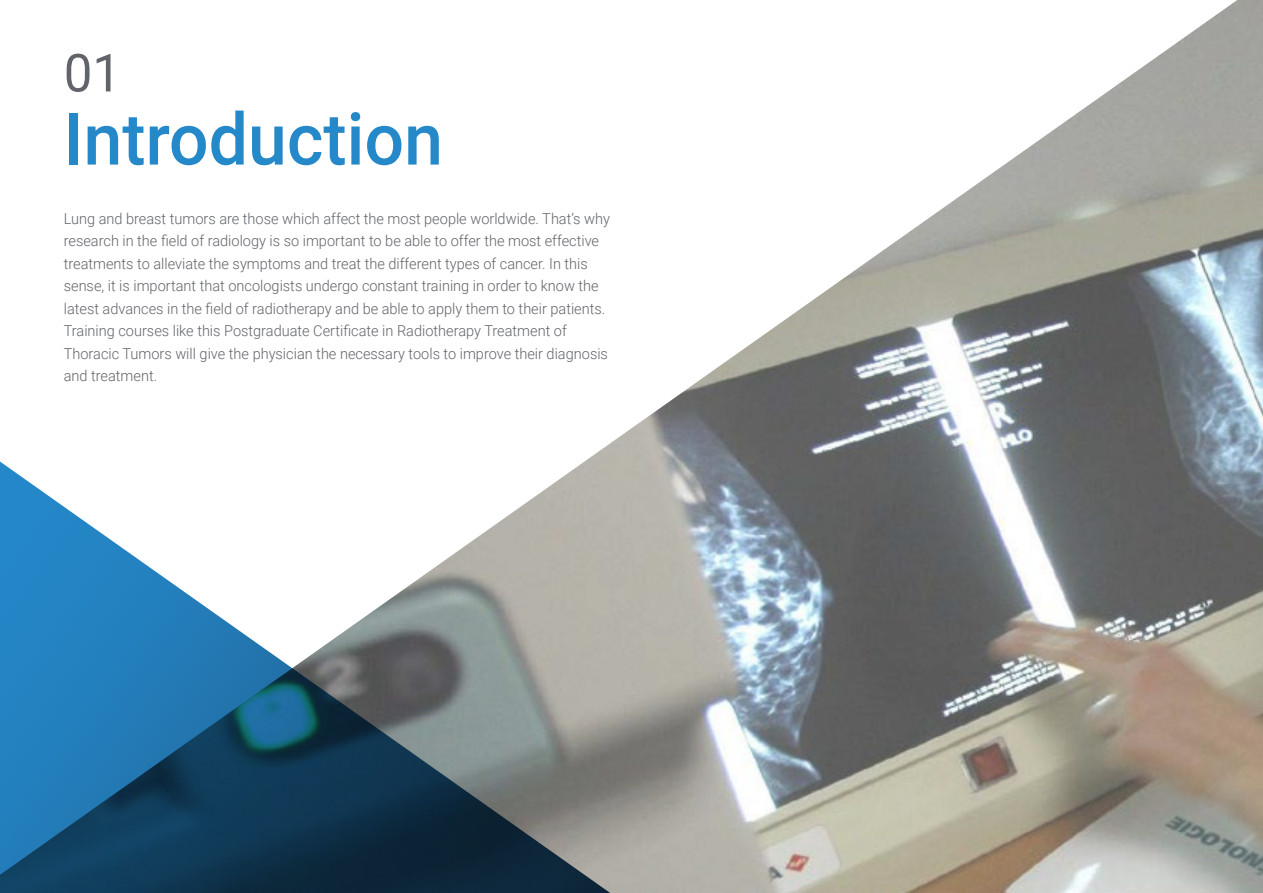
<style>
.page{position:relative;width:1263px;height:893px;background:#fff}
.page>*{position:absolute;margin:0;border:0;box-sizing:border-box;transform-origin:0 0}
.t1{font:500 72px "Roboto";color:#2488c9}
.t2{font:52.5px "Roboto";color:#61646a}
.t3{font:300 15px/22.5px "Roboto";color:#61646a}
</style>
<div class="page">
<img style="left:607px;top:0;width:656px;height:893px">
<svg style="left:0;top:446px;width:640px;height:447px"></svg>
<h2 class="t2" style="left:64px;top:36px;width:59px">01</h2>
<h1 class="t1" style="left:64px;top:89px;width:381px">Introduction</h1>
<p class="t3" style="left:64px;top:207px;width:548px">Lung and breast tumors are those which affect the most people worldwide. That’s why research in the field of radiology is so important to be able to offer the most effective treatments to alleviate the symptoms and treat the different types of cancer. In this sense, it is important that oncologists undergo constant training in order to know the latest advances in the field of radiotherapy and be able to apply them to their patients.<br>Training courses like this Postgraduate Certificate in Radiotherapy Treatment of Thoracic Tumors will give the physician the necessary tools to improve their diagnosis and treatment.</p>
</div>
